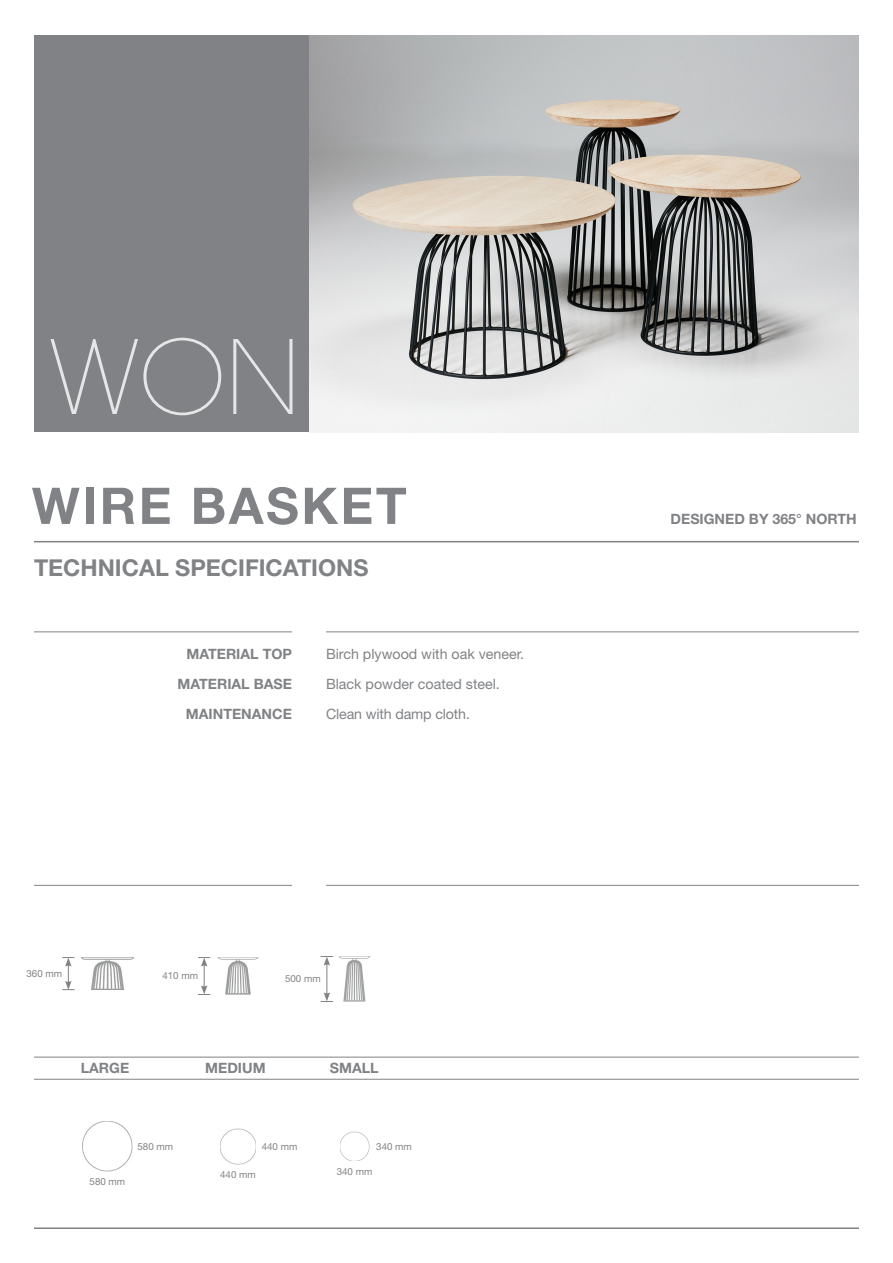
<style>
.page{position:relative;width:893px;height:1263px;background:#fff}
.page>*{position:absolute;margin:0;border:0;box-sizing:border-box;transform-origin:0 0}
.t1{font:700 50.55px "Helvetica Neue LT Pro";letter-spacing:.05em;color:#808285}
.t2{font:700 23.25px "Helvetica Neue LT Pro";color:#808285}
.t3{font:700 14.25px "Helvetica Neue LT Pro";color:#808285}
.t4{font:14.25px "Helvetica Neue LT Pro";color:#808285}
.t5{font:9.75px "Helvetica Neue LT Pro";color:#808285}
</style>
<div class="page">
<div style="left:34px;top:36px;width:275px;height:396px;background:#808285"></div>
<img style="left:309px;top:36px;width:550px;height:396px">
<svg style="left:51px;top:338px;width:241px;height:77px"></svg>
<hr style="left:34px;top:1227px;width:825px;height:2px;background:#808285">
<hr style="left:34px;top:541px;width:825px;height:1px;background:#808285">
<hr style="left:34px;top:631px;width:258px;height:1px;background:#808285">
<hr style="left:326px;top:631px;width:533px;height:1px;background:#808285">
<hr style="left:34px;top:885px;width:258px;height:1px;background:#808285">
<hr style="left:326px;top:885px;width:533px;height:1px;background:#808285">
<hr style="left:34px;top:1057px;width:825px;height:1px;background:#808285">
<hr style="left:34px;top:1079px;width:825px;height:1px;background:#808285">
<img style="left:81px;top:957px;width:53px;height:33px">
<img style="left:218px;top:957px;width:40px;height:37px">
<img style="left:339px;top:956px;width:31px;height:45px">
<img style="left:83px;top:1121px;width:49px;height:50px">
<img style="left:220px;top:1128px;width:36px;height:36px">
<img style="left:340px;top:1132px;width:29px;height:29px">
<svg style="left:62px;top:957px;width:13px;height:33px"></svg>
<svg style="left:198px;top:957px;width:12px;height:38px"></svg>
<hr style="left:327px;top:963px;width:1px;height:32px;background:#808285">
<svg style="left:321px;top:956px;width:12px;height:9px"></svg>
<svg style="left:321px;top:992px;width:12px;height:10px"></svg>
<p class="t1" style="left:32px;top:474px;width:376px">WIRE BASKET</p>
<p class="t2" style="left:34px;top:553px;width:336px">TECHNICAL SPECIFICATIONS</p>
<p class="t3" style="left:186px;top:645px;width:107px">MATERIAL TOP</p>
<p class="t3" style="left:177px;top:675px;width:116px">MATERIAL BASE</p>
<p class="t3" style="left:186px;top:705px;width:108px">MAINTENANCE</p>
<p class="t4" style="left:326px;top:645px;width:200px">Birch plywood with oak veneer.</p>
<p class="t4" style="left:326px;top:675px;width:175px">Black powder coated steel.</p>
<p class="t4" style="left:326px;top:705px;width:146px">Clean with damp cloth.</p>
<p class="t5" style="left:27px;top:968px;width:37px">360 mm</p>
<p class="t5" style="left:162px;top:970px;width:37px">410 mm</p>
<p class="t5" style="left:285px;top:973px;width:37px">500 mm</p>
<p class="t3" style="left:81px;top:1059px;width:50px">LARGE</p>
<p class="t3" style="left:205px;top:1059px;width:62px">MEDIUM</p>
<p class="t3" style="left:330px;top:1059px;width:50px">SMALL</p>
<p class="t5" style="left:90px;top:1175px;width:37px">580 mm</p>
<p class="t5" style="left:138px;top:1140px;width:37px">580 mm</p>
<p class="t5" style="left:262px;top:1140px;width:37px">440 mm</p>
<p class="t5" style="left:220px;top:1168px;width:37px">440 mm</p>
<p class="t5" style="left:376px;top:1140px;width:37px">340 mm</p>
<p class="t5" style="left:337px;top:1165px;width:37px">340 mm</p>
<p class="t3" style="left:671px;top:510px;width:188px">DESIGNED BY 365° NORTH</p>
</div>
